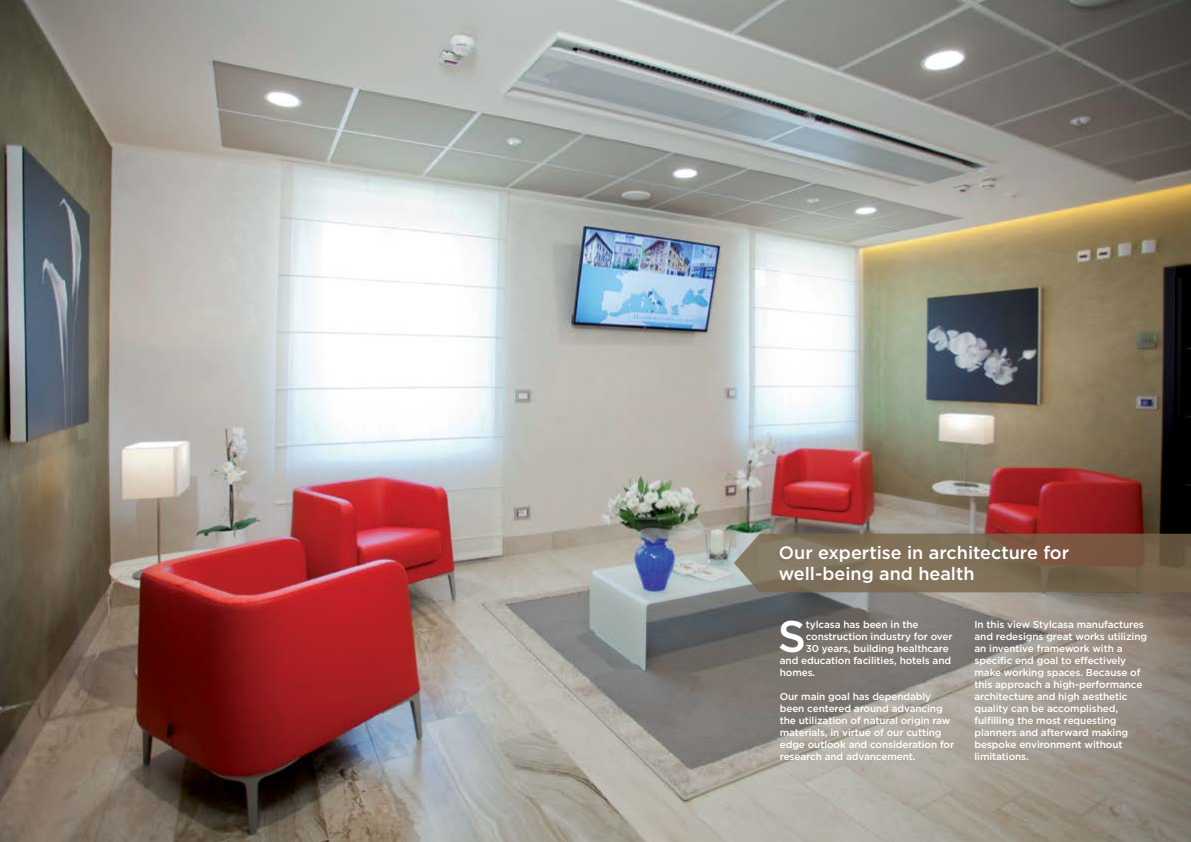
<style>
.page{position:relative;width:1191px;height:842px;background:#fff}
.page>*{position:absolute;margin:0;border:0;box-sizing:border-box;transform-origin:0 0}
.t1{font:500 44.3px "Gotham";color:#fff}
.t2{font:500 18px/21.6px "Gotham";color:#fff}
.t3{font:500 10px/12px "Gotham";letter-spacing:-.01em;color:#fff}
</style>
<div class="page">
<img style="left:0;top:0;width:1191px;height:842px">
<svg style="left:734px;top:534px;width:457px;height:58px;background:#7c6a55"></svg>
<h2 class="t2" style="left:779px;top:541px;width:292px">Our expertise in architecture for well-being and health</h2>
<h1 class="t1" style="left:778px;top:611px;width:30px">S</h1>
<p class="t3" style="left:806px;top:618px;width:114px">tylcasa has been in the</p>
<p class="t3" style="left:974px;top:618px;width:174px">In this view Stylcasa manufactures and redesigns great works utilizing an inventive framework with a specific end goal to effectively make working spaces. Because of this approach a high-performance architecture and high aesthetic quality can be accomplished, fulfilling the most requesting planners and afterward making bespoke environment without limitations.</p>
<p class="t3" style="left:806px;top:630px;width:148px">construction industry for over</p>
<p class="t3" style="left:806px;top:642px;width:144px">30 years, building healthcare</p>
<p class="t3" style="left:780px;top:654px;width:173px">and education facilities, hotels and</p>
<p class="t3" style="left:780px;top:666px;width:37px">homes.</p>
<p class="t3" style="left:780px;top:690px;width:176px">Our main goal has dependably been centered around advancing the utilization of natural origin raw materials, in virtue of our cutting edge outlook and consideration for research and advancement.</p>
</div>
